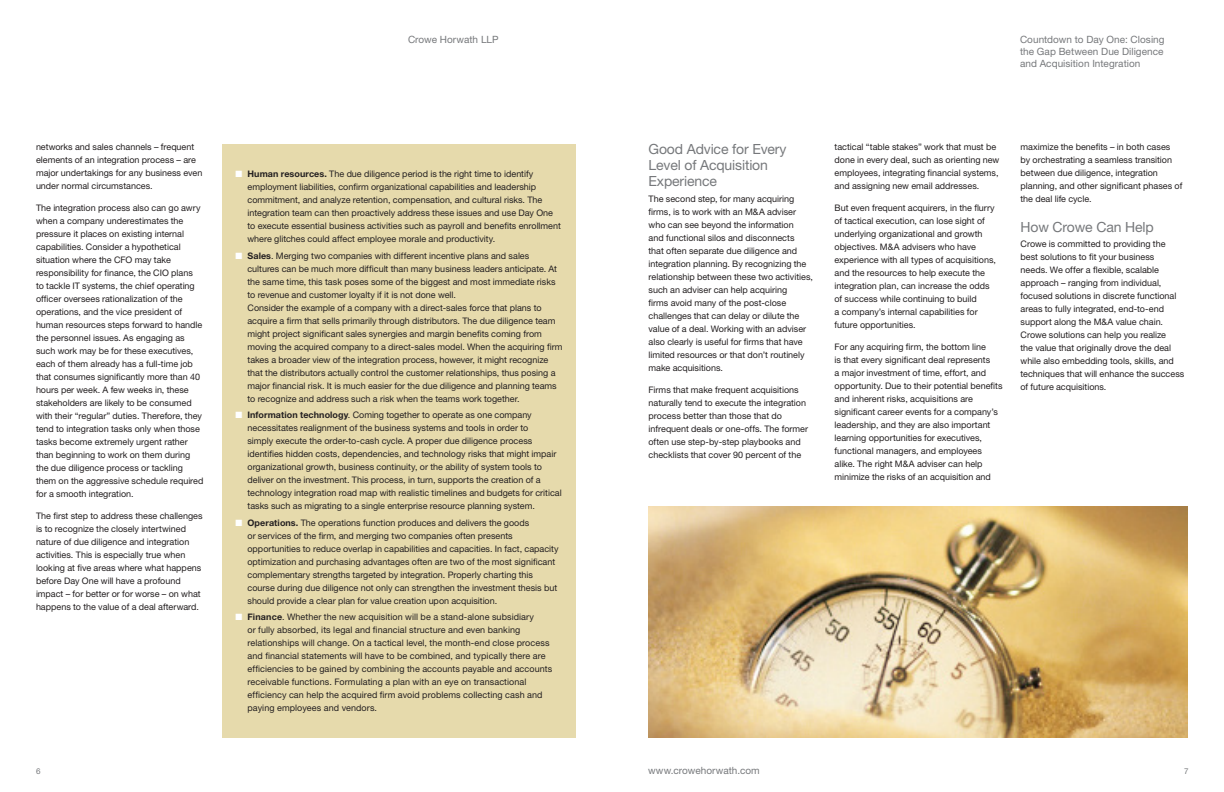
<style>
.page{position:relative;width:1224px;height:792px;background:#fff}
.page>*{position:absolute;margin:0;border:0;box-sizing:border-box;transform-origin:0 0}
.Subhead_2{font:14px/16px "Helvetica Neue LT Std";letter-spacing:-.01em;color:#76787b}
.t1{font:10px/12px "Helvetica Neue LT Std";letter-spacing:.005em;color:#76787b;text-align:justify}
.Body_Text{font:9px/13px "Helvetica Neue LT Std";color:#231f20}
.t2{font:8px "Helvetica Neue LT Std";color:#76787b}
.s1{color:#fff}
.s2{font-weight:700}
</style>
<div class="page">
<div style="left:222px;top:144px;width:354px;height:594px;background:#e6daac"></div>
<img style="left:649px;top:507px;width:539px;height:231px">
<p class="t1" style="left:408px;top:33px;width:92px">Crowe Horwath LLP</p>
<p class="Body_Text" style="left:36px;top:141px;width:168px">networks and sales channels – frequent elements of an integration process – are major undertakings for any business even under normal circumstances.</p>
<p class="Body_Text" style="left:36px;top:202px;width:169px">The integration process also can go awry when a company underestimates the pressure it places on existing internal capabilities. Consider a hypothetical situation where the CFO may take responsibility for finance, the CIO plans<br>to tackle IT systems, the chief operating officer oversees rationalization of the operations, and the vice president of human resources steps forward to handle the personnel issues. As engaging as such work may be for these executives, each of them already has a full-time job that consumes significantly more than 40 hours per week. A few weeks in, these stakeholders are likely to be consumed with their “regular” duties. Therefore, they tend to integration tasks only when those tasks become extremely urgent rather than beginning to work on them during the due diligence process or tackling them on the aggressive schedule required for a smooth integration.</p>
<p class="Body_Text" style="left:36px;top:510px;width:168px">The first step to address these challenges is to recognize the closely intertwined nature of due diligence and integration activities. This is especially true when looking at five areas where what happens before Day One will have a profound impact – for better or for worse – on what happens to the value of a deal afterward.</p>
<p class="Body_Text" style="left:248px;top:167px;width:315px;text-indent:-12px"><span class="s1">■</span> <span class="s2">Human resources.</span> The due diligence period is the right time to identify employment liabilities, confirm organizational capabilities and leadership commitment, and analyze retention, compensation, and cultural risks. The integration team can then proactively address these issues and use Day One to execute essential business activities such as payroll and benefits enrollment where glitches could affect employee morale and productivity.</p>
<p class="Body_Text" style="left:248px;top:249px;width:316px;text-indent:-12px"><span class="s1">■</span> <span class="s2">Sales</span>. Merging two companies with different incentive plans and sales cultures can be much more difficult than many business leaders anticipate. At the same time, this task poses some of the biggest and most immediate risks to revenue and customer loyalty if it is not done well.<br>Consider the example of a company with a direct-sales force that plans to acquire a firm that sells primarily through distributors. The due diligence team might project significant sales synergies and margin benefits coming from moving the acquired company to a direct-sales model. When the acquiring firm takes a broader view of the integration process, however, it might recognize that the distributors actually control the customer relationships, thus posing a major financial risk. It is much easier for the due diligence and planning teams to recognize and address such a risk when the teams work together.</p>
<p class="Body_Text" style="left:248px;top:408px;width:316px;text-indent:-12px"><span class="s1">■</span> <span class="s2">Information technology</span>. Coming together to operate as one company necessitates realignment of the business systems and tools in order to<br>simply execute the order-to-cash cycle. A proper due diligence process identifies hidden costs, dependencies, and technology risks that might impair organizational growth, business continuity, or the ability of system tools to deliver on the investment. This process, in turn, supports the creation of a technology integration road map with realistic timelines and budgets for critical tasks such as migrating to a single enterprise resource planning system.</p>
<p class="Body_Text" style="left:248px;top:516px;width:313px;text-indent:-12px"><span class="s1">■</span> <span class="s2">Operations.</span> The operations function produces and delivers the goods<br>or services of the firm, and merging two companies often presents opportunities to reduce overlap in capabilities and capacities. In fact, capacity optimization and purchasing advantages often are two of the most significant complementary strengths targeted by integration. Properly charting this course during due diligence not only can strengthen the investment thesis but should provide a clear plan for value creation upon acquisition.</p>
<p class="Body_Text" style="left:248px;top:611px;width:306px;text-indent:-12px"><span class="s1">■</span> <span class="s2">Finance</span>. Whether the new acquisition will be a stand-alone subsidiary<br>or fully absorbed, its legal and financial structure and even banking relationships will change. On a tactical level, the month-end close process and financial statements will have to be combined, and typically there are efficiencies to be gained by combining the accounts payable and accounts receivable functions. Formulating a plan with an eye on transactional efficiency can help the acquired firm avoid problems collecting cash and paying employees and vendors.</p>
<p class="t1" style="left:1020px;top:33px;width:146px">Countdown to Day One: Closing the Gap Between Due Diligence and Acquisition Integration</p>
<p class="Subhead_2" style="left:649px;top:141px;width:139px">Good Advice for Every<br>Level of Acquisition<br>Experience</p>
<p class="Body_Text" style="left:649px;top:192px;width:166px">The second step, for many acquiring firms, is to work with an M&amp;A adviser who can see beyond the information<br>and functional silos and disconnects<br>that often separate due diligence and integration planning. By recognizing the relationship between these two activities, such an adviser can help acquiring<br>firms avoid many of the post-close challenges that can delay or dilute the value of a deal. Working with an adviser also clearly is useful for firms that have limited resources or that don’t routinely make acquisitions.</p>
<p class="Body_Text" style="left:649px;top:383px;width:161px">Firms that make frequent acquisitions naturally tend to execute the integration process better than those that do infrequent deals or one-offs. The former often use step-by-step playbooks and checklists that cover 90 percent of the</p>
<p class="Body_Text" style="left:835px;top:141px;width:166px">tactical “table stakes” work that must be done in every deal, such as orienting new employees, integrating financial systems, and assigning new email addresses.</p>
<p class="Body_Text" style="left:835px;top:202px;width:163px">But even frequent acquirers, in the flurry of tactical execution, can lose sight of underlying organizational and growth objectives. M&amp;A advisers who have experience with all types of acquisitions, and the resources to help execute the integration plan, can increase the odds of success while continuing to build<br>a company’s internal capabilities for future opportunities.</p>
<p class="Body_Text" style="left:835px;top:341px;width:170px">For any acquiring firm, the bottom line<br>is that every significant deal represents<br>a major investment of time, effort, and opportunity. Due to their potential benefits and inherent risks, acquisitions are significant career events for a company’s leadership, and they are also important learning opportunities for executives, functional managers, and employees alike. The right M&amp;A adviser can help minimize the risks of an acquisition and</p>
<p class="Body_Text" style="left:1021px;top:141px;width:163px">maximize the benefits – in both cases<br>by orchestrating a seamless transition between due diligence, integration planning, and other significant phases of the deal life cycle.</p>
<p class="Subhead_2" style="left:1021px;top:219px;width:135px">How Crowe Can Help</p>
<p class="Body_Text" style="left:1021px;top:238px;width:165px">Crowe is committed to providing the best solutions to fit your business<br>needs. We offer a flexible, scalable approach – ranging from individual, focused solutions in discrete functional areas to fully integrated, end-to-end support along the M&amp;A value chain.<br>Crowe solutions can help you realize<br>the value that originally drove the deal while also embedding tools, skills, and techniques that will enhance the success of future acquisitions.</p>
<p class="t1" style="left:648px;top:764px;width:113px">www.crowehorwath.com</p>
<p class="t2" style="left:36px;top:766px;width:6px">6</p>
<p class="t2" style="left:1184px;top:766px;width:6px">7</p>
</div>
